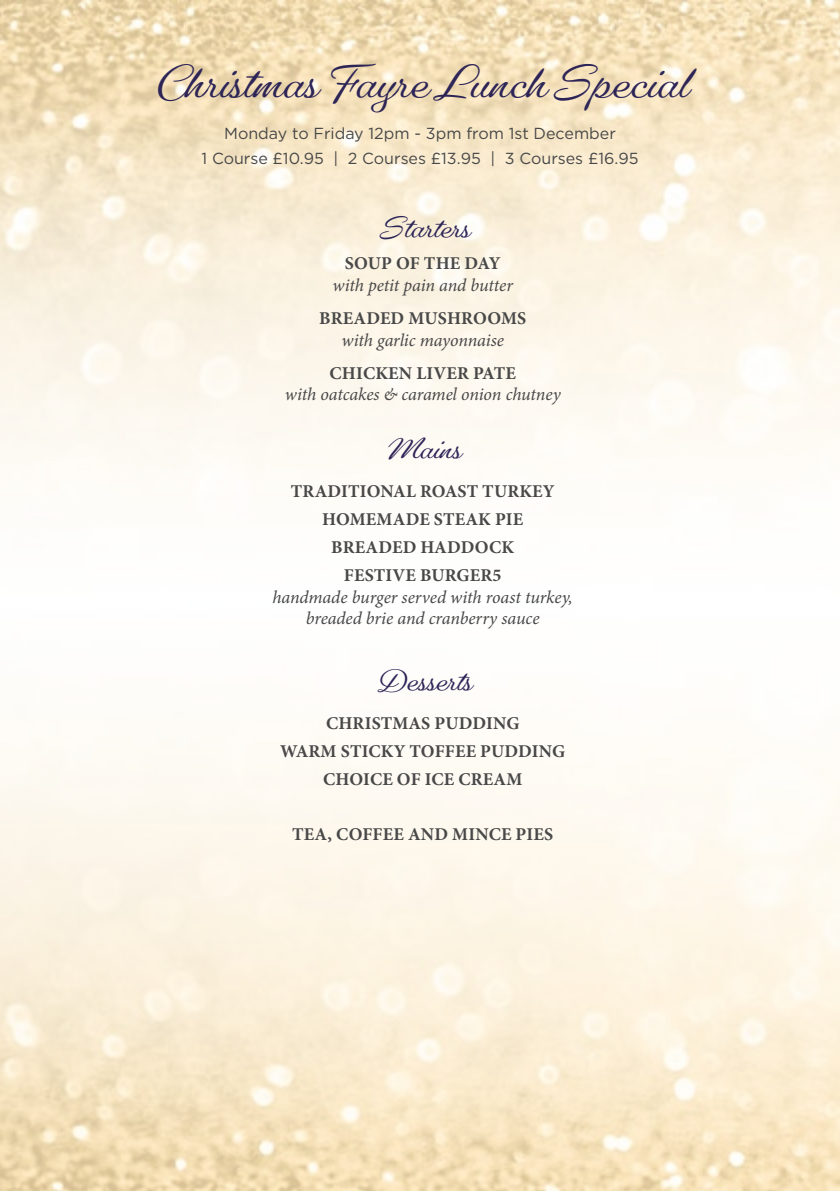
<style>
.page{position:relative;width:840px;height:1191px;background:#fff}
.page>*{position:absolute;margin:0;border:0;box-sizing:border-box;transform-origin:0 0}
.t1{font:700 44px "Gautreaux";letter-spacing:-.01em;color:#2d2557}
.t2{font:700 28px "Gautreaux";letter-spacing:-.01em;color:#2d2557}
.t3{font:700 18px/28px "Minion Pro";letter-spacing:.01em;color:#484848;text-align:center}
.t4{font:italic 18px/21.6px "Minion Pro";letter-spacing:-.005em;color:#484848;text-align:center}
.t5{font:16px/24.8px "Gotham";color:#484848;text-align:center}
</style>
<div class="page">
<img style="left:0;top:0;width:839px;height:1191px">
<h1 class="t1" style="left:152px;top:57px;width:536px">Christmas Fayre Lunch Special</h1>
<p class="t5" style="left:201px;top:121px;width:438px">Monday to Friday 12pm - 3pm from 1st December<br>1 Course £10.95 | 2 Courses £13.95 | 3 Courses £16.95</p>
<h2 class="t2" style="left:376px;top:210px;width:95px">Starters</h2>
<p class="t3" style="left:344px;top:249px;width:157px">SOUP OF THE DAY</p>
<p class="t4" style="left:332px;top:274px;width:182px">with petit pain and butter</p>
<p class="t3" style="left:319px;top:304px;width:208px">BREADED MUSHROOMS</p>
<p class="t4" style="left:341px;top:329px;width:164px">with garlic mayonnaise</p>
<p class="t3" style="left:329px;top:358px;width:188px">CHICKEN LIVER PATE</p>
<p class="t4" style="left:285px;top:383px;width:277px">with oatcakes &amp; caramel onion chutney</p>
<h2 class="t2" style="left:384px;top:432px;width:77px">Mains</h2>
<p class="t3" style="left:290px;top:477px;width:265px">TRADITIONAL ROAST TURKEY<br>HOMEMADE STEAK PIE<br>BREADED HADDOCK<br>FESTIVE BURGER5</p>
<p class="t4" style="left:272px;top:586px;width:302px">handmade burger served with roast turkey, breaded brie and cranberry sauce</p>
<h2 class="t2" style="left:374px;top:664px;width:99px">Desserts</h2>
<p class="t3" style="left:280px;top:709px;width:286px">CHRISTMAS PUDDING<br>WARM STICKY TOFFEE PUDDING<br>CHOICE OF ICE CREAM</p>
<p class="t3" style="left:292px;top:820px;width:262px">TEA, COFFEE AND MINCE PIES</p>
</div>
